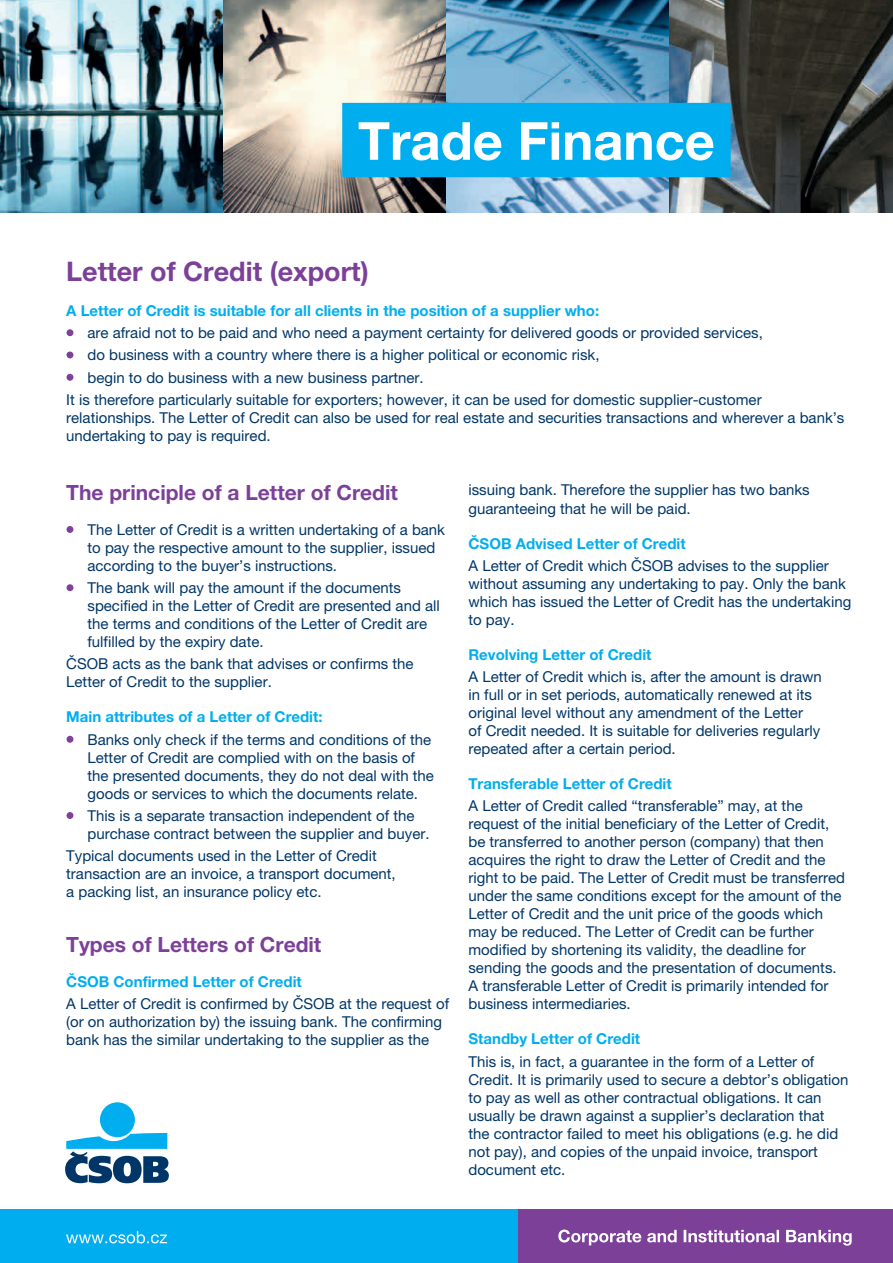
<style>
.page{position:relative;width:893px;height:1263px;background:#fff}
.page>*{position:absolute;margin:0;border:0;box-sizing:border-box;transform-origin:0 0}
.t1{font:700 52.5px "Helvetica Neue LT Pro";color:#fff}
.TF_nadpis_hlavni{font:700 27px "Helvetica Neue LT Pro";color:#7c4099}
.TF_nadpis{font:700 21px "Helvetica Neue LT Pro";color:#7c4099}
.TF_normal_text{font:15px/18px "Helvetica Neue LT Pro";color:#003667}
.TF_odrazky{font:15px/18px "Helvetica Neue LT Pro";color:#003667}
.TF_podnadpis_1{font:700 15px "Helvetica Neue LT Pro";color:#00aeef}
.s1{color:#7c4099}
</style>
<div class="page">
<div style="left:0;top:1209px;width:893px;height:54px;background:#00aeef"></div>
<div style="left:519px;top:1209px;width:374px;height:54px;background:#7c4099"></div>
<svg style="left:558px;top:1229px;width:294px;height:16px"></svg>
<div style="left:100px;top:1102px;width:35px;height:35px;background:#00aeef;border-radius:50%"></div>
<svg style="left:65px;top:1133px;width:104px;height:50px"></svg>
<svg style="left:66px;top:1231px;width:101px;height:12px"></svg>
<img style="left:0;top:0;width:223px;height:213px">
<svg style="left:223px;top:0;width:223px;height:213px;background:#beb4a7"></svg>
<svg style="left:446px;top:0;width:224px;height:213px;background:#669dc1"></svg>
<svg style="left:670px;top:0;width:223px;height:213px;background:#424544"></svg>
<div style="left:342px;top:103px;width:389px;height:74px;background:#00aeef"></div>
<div style="left:67px;top:329px;width:6px;height:7px;border:2px solid #7c4099;border-radius:50%"></div>
<svg style="left:67px;top:352px;width:6px;height:6px"></svg>
<div style="left:67px;top:374px;width:6px;height:7px;border:2px solid #7c4099;border-radius:50%"></div>
<div style="left:67px;top:526px;width:6px;height:7px;border:2px solid #7c4099;border-radius:50%"></div>
<div style="left:67px;top:584px;width:6px;height:7px;border:2px solid #7c4099;border-radius:50%"></div>
<div style="left:67px;top:736px;width:6px;height:7px;border:2px solid #7c4099;border-radius:50%"></div>
<div style="left:67px;top:812px;width:6px;height:7px;border:2px solid #7c4099;border-radius:50%"></div>
<p class="t1" style="left:358px;top:109px;width:358px">Trade Finance</p>
<p class="TF_nadpis_hlavni" style="left:66px;top:254px;width:304px">Letter of Credit (export)</p>
<p class="TF_podnadpis_1" style="left:66px;top:301px;width:534px">A Letter of Credit is suitable for all clients in the position of a supplier who:</p>
<p class="TF_odrazky" style="left:66px;top:323px;width:698px"><span class="s1">•</span> are afraid not to be paid and who need a payment certainty for delivered goods or provided services,</p>
<p class="TF_odrazky" style="left:66px;top:346px;width:535px"><span class="s1">•</span> do business with a country where there is a higher political or economic risk,</p>
<p class="TF_odrazky" style="left:66px;top:368px;width:359px"><span class="s1">•</span> begin to do business with a new business partner.</p>
<p class="TF_normal_text" style="left:66px;top:390px;width:780px">It is therefore particularly suitable for exporters; however, it can be used for domestic supplier-customer relationships. The Letter of Credit can also be used for real estate and securities transactions and wherever a bank’s undertaking to pay is required.</p>
<p class="TF_nadpis" style="left:66px;top:479px;width:333px">The principle of a Letter of Credit</p>
<p class="TF_odrazky" style="left:88px;top:520px;width:359px;text-indent:-21px"><span class="s1">•</span> The Letter of Credit is a written undertaking of a bank to pay the respective amount to the supplier, issued according to the buyer’s instructions.</p>
<p class="TF_odrazky" style="left:88px;top:578px;width:354px;text-indent:-21px"><span class="s1">•</span> The bank will pay the amount if the documents specified in the Letter of Credit are presented and all the terms and conditions of the Letter of Credit are fulfilled by the expiry date.</p>
<p class="TF_normal_text" style="left:66px;top:655px;width:349px">ČSOB acts as the bank that advises or confirms the<br>Letter of Credit to the supplier.</p>
<p class="TF_podnadpis_1" style="left:66px;top:708px;width:258px">Main attributes of a Letter of Credit:</p>
<p class="TF_odrazky" style="left:88px;top:730px;width:348px;text-indent:-21px"><span class="s1">•</span> Banks only check if the terms and conditions of the Letter of Credit are complied with on the basis of the presented documents, they do not deal with the goods or services to which the documents relate.</p>
<p class="TF_odrazky" style="left:88px;top:806px;width:344px;text-indent:-21px"><span class="s1">•</span> This is a separate transaction independent of the purchase contract between the supplier and buyer.</p>
<p class="TF_normal_text" style="left:66px;top:846px;width:331px">Typical documents used in the Letter of Credit transaction are an invoice, a transport document, a packing list, an insurance policy etc.</p>
<p class="TF_nadpis" style="left:66px;top:931px;width:257px">Types of Letters of Credit</p>
<p class="TF_podnadpis_1" style="left:66px;top:972px;width:237px">ČSOB Confirmed Letter of Credit</p>
<p class="TF_normal_text" style="left:66px;top:995px;width:384px">A Letter of Credit is confirmed by ČSOB at the request of (or on authorization by) the issuing bank. The confirming bank has the similar undertaking to the supplier as the</p>
<p class="TF_normal_text" style="left:468px;top:481px;width:343px">issuing bank. Therefore the supplier has two banks guaranteeing that he will be paid.</p>
<p class="TF_podnadpis_1" style="left:468px;top:534px;width:219px">ČSOB Advised Letter of Credit</p>
<p class="TF_normal_text" style="left:468px;top:556px;width:384px">A Letter of Credit which ČSOB advises to the supplier without assuming any undertaking to pay. Only the bank which has issued the Letter of Credit has the undertaking to pay.</p>
<p class="TF_podnadpis_1" style="left:468px;top:645px;width:185px">Revolving Letter of Credit</p>
<p class="TF_normal_text" style="left:468px;top:667px;width:355px">A Letter of Credit which is, after the amount is drawn in full or in set periods, automatically renewed at its original level without any amendment of the Letter<br>of Credit needed. It is suitable for deliveries regularly repeated after a certain period.</p>
<p class="TF_podnadpis_1" style="left:468px;top:774px;width:205px">Transferable Letter of Credit</p>
<p class="TF_normal_text" style="left:468px;top:797px;width:378px">A Letter of Credit called “transferable” may, at the request of the initial beneficiary of the Letter of Credit, be transferred to another person (company) that then acquires the right to draw the Letter of Credit and the right to be paid. The Letter of Credit must be transferred under the same conditions except for the amount of the Letter of Credit and the unit price of the goods which may be reduced. The Letter of Credit can be further modified by shortening its validity, the deadline for sending the goods and the presentation of documents.<br>A transferable Letter of Credit is primarily intended for business intermediaries.</p>
<p class="TF_podnadpis_1" style="left:468px;top:1030px;width:173px">Standby Letter of Credit</p>
<p class="TF_normal_text" style="left:468px;top:1052px;width:382px">This is, in fact, a guarantee in the form of a Letter of Credit. It is primarily used to secure a debtor’s obligation to pay as well as other contractual obligations. It can usually be drawn against a supplier’s declaration that the contractor failed to meet his obligations (e.g. he did not pay), and copies of the unpaid invoice, transport document etc.</p>
</div>
